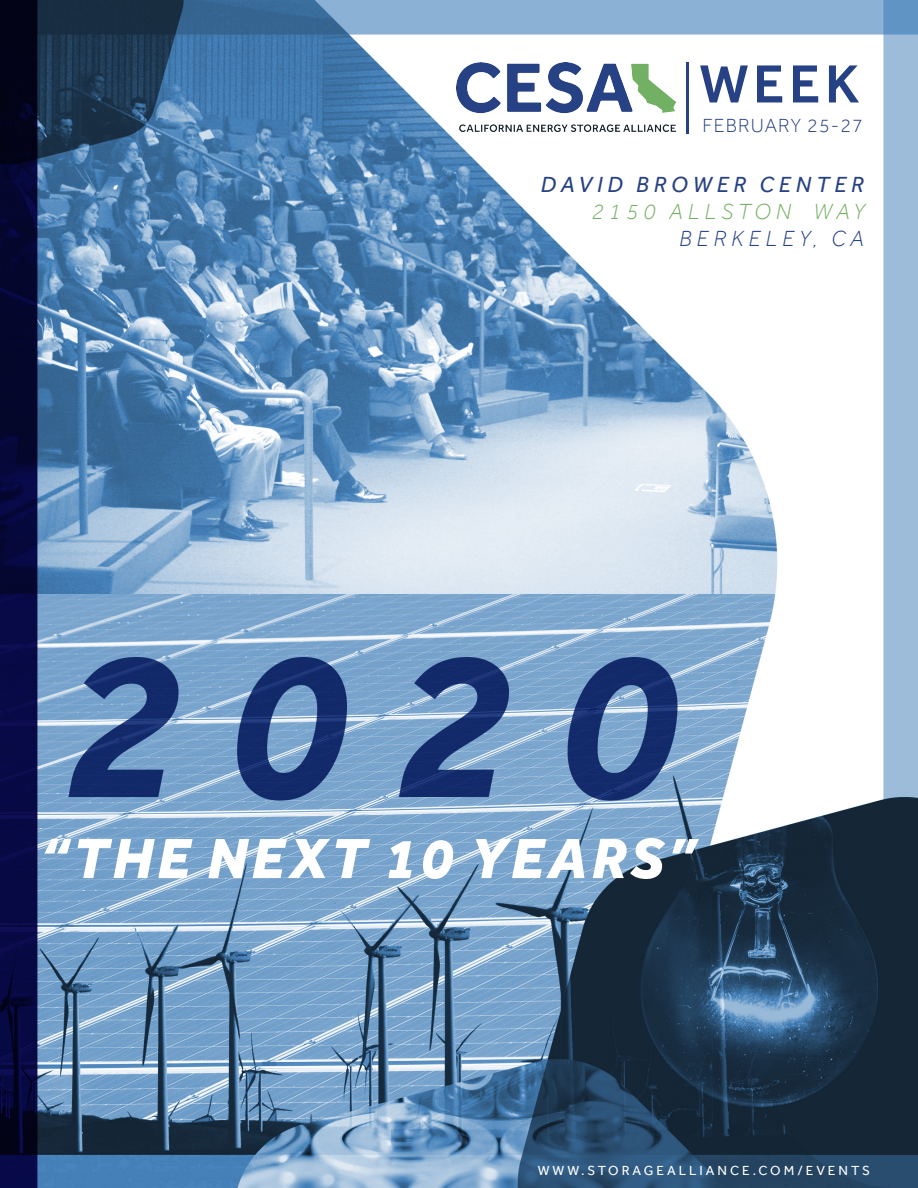
<style>
.page{position:relative;width:918px;height:1188px;background:#fff}
.page>*{position:absolute;margin:0;border:0;box-sizing:border-box;transform-origin:0 0}
.t1{font:italic 800 58.5px "Effra";letter-spacing:.07em;color:#fff}
.t2{font:500 55.5px "Effra";color:#264184}
.t3{font:italic 22.5px "Effra";letter-spacing:.22em;color:#264184}
.t4{font:italic 300 22.5px "Effra";letter-spacing:.22em;color:#72b063}
.t5{font:italic 300 22.5px "Effra";letter-spacing:.22em;color:#264184}
.t6{font:300 19.5px "Effra";letter-spacing:.06em;color:#264184}
.t7{font:13.5px "Effra";letter-spacing:.22em;color:#fff}
</style>
<div class="page">
<img style="left:0;top:0;width:918px;height:1188px">
<img style="left:456px;top:63px;width:220px;height:69px">
<hr style="left:686px;top:63px;width:2px;height:71px;background:#264184">
<p class="t2" style="left:699px;top:51px;width:162px">WEEK</p>
<p class="t6" style="left:702px;top:114px;width:162px">FEBRUARY 25-27</p>
<p class="t3" style="left:541px;top:171px;width:324px">DAVID BROWER CENTER</p>
<p class="t4" style="left:592px;top:199px;width:274px">2150 ALLSTON WAY</p>
<p class="t5" style="left:679px;top:226px;width:186px">BERKELEY, CA</p>
<p class="t1" style="left:39px;top:822px;width:658px">“THE NEXT 10 YEARS”</p>
<p class="t7" style="left:538px;top:1163px;width:334px">WWW.STORAGEALLIANCE.COM/EVENTS</p>
</div>
